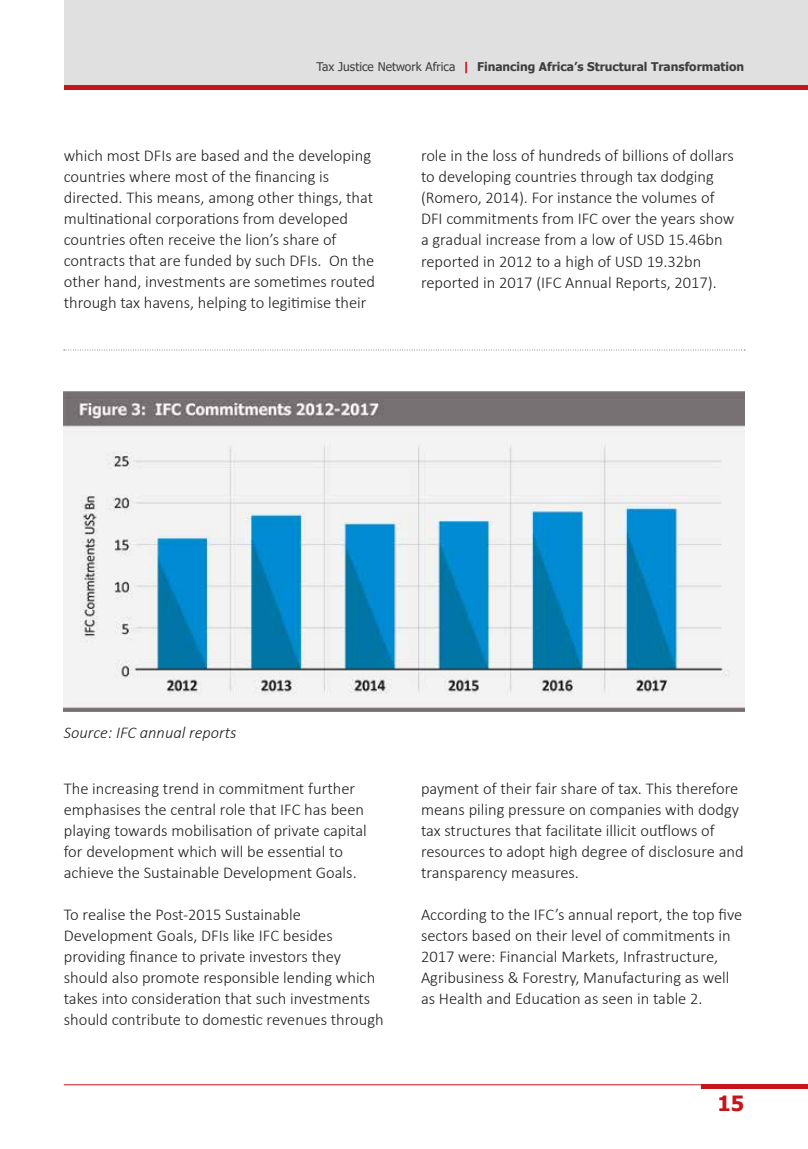
<style>
.page{position:relative;width:808px;height:1149px;background:#fff}
.page>*{position:absolute;margin:0;border:0;box-sizing:border-box;transform-origin:0 0}
.t1{font:700 21px "Tahoma";color:#c7141a}
.t2{font:300 16.5px/21px "Calibri";color:#1e1f1f}
.t3{font:italic 300 16.5px "Calibri";color:#1e1f1f}
.t4{font:700 12px "Tahoma";color:#3f3d3d}
.s1{font-weight:400}
.s2{color:#c7141a}
</style>
<div class="page">
<hr style="left:64px;top:1084px;width:744px;height:1px;background:#c7141a">
<hr style="left:702px;top:1084px;width:106px;height:4px;background:#c7141a">
<hr style="left:64px;top:85px;width:744px;height:4px;background:#c7141a">
<div style="left:64px;top:0;width:744px;height:85px;background:#e1e0e1"></div>
<img style="left:64px;top:391px;width:680px;height:320px">
<svg style="left:64px;top:349px;width:681px;height:1px"></svg>
<p class="t4" style="left:317px;top:58px;width:429px"><span class="s1">Tax Justice Network Africa</span> <span class="s2">|</span> Financing Africa’s Structural Transformation</p>
<p class="t2" style="left:64px;top:145px;width:313px">which most DFIs are based and the developing countries where most of the financing is directed. This means, among other things, that multinational corporations from developed countries often receive the lion’s share of contracts that are funded by such DFIs. On the other hand, investments are sometimes routed through tax havens, helping to legitimise their</p>
<p class="t2" style="left:421px;top:145px;width:315px">role in the loss of hundreds of billions of dollars to developing countries through tax dodging (Romero, 2014). For instance the volumes of DFI commitments from IFC over the years show a gradual increase from a low of USD 15.46bn reported in 2012 to a high of USD 19.32bn reported in 2017 (IFC Annual Reports, 2017).</p>
<p class="t3" style="left:64px;top:722px;width:174px">Source: IFC annual reports</p>
<p class="t2" style="left:64px;top:777px;width:304px">The increasing trend in commitment further emphasises the central role that IFC has been playing towards mobilisation of private capital for development which will be essential to achieve the Sustainable Development Goals.</p>
<p class="t2" style="left:64px;top:903px;width:321px">To realise the Post-2015 Sustainable Development Goals, DFIs like IFC besides providing finance to private investors they should also promote responsible lending which takes into consideration that such investments should contribute to domestic revenues through</p>
<p class="t2" style="left:421px;top:777px;width:324px">payment of their fair share of tax. This therefore means piling pressure on companies with dodgy tax structures that facilitate illicit outflows of resources to adopt high degree of disclosure and transparency measures.</p>
<p class="t2" style="left:421px;top:903px;width:323px">According to the IFC’s annual report, the top five sectors based on their level of commitments in 2017 were: Financial Markets, Infrastructure, Agribusiness &amp; Forestry, Manufacturing as well as Health and Education as seen in table 2.</p>
<p class="t1" style="left:717px;top:1088px;width:28px">15</p>
</div>
